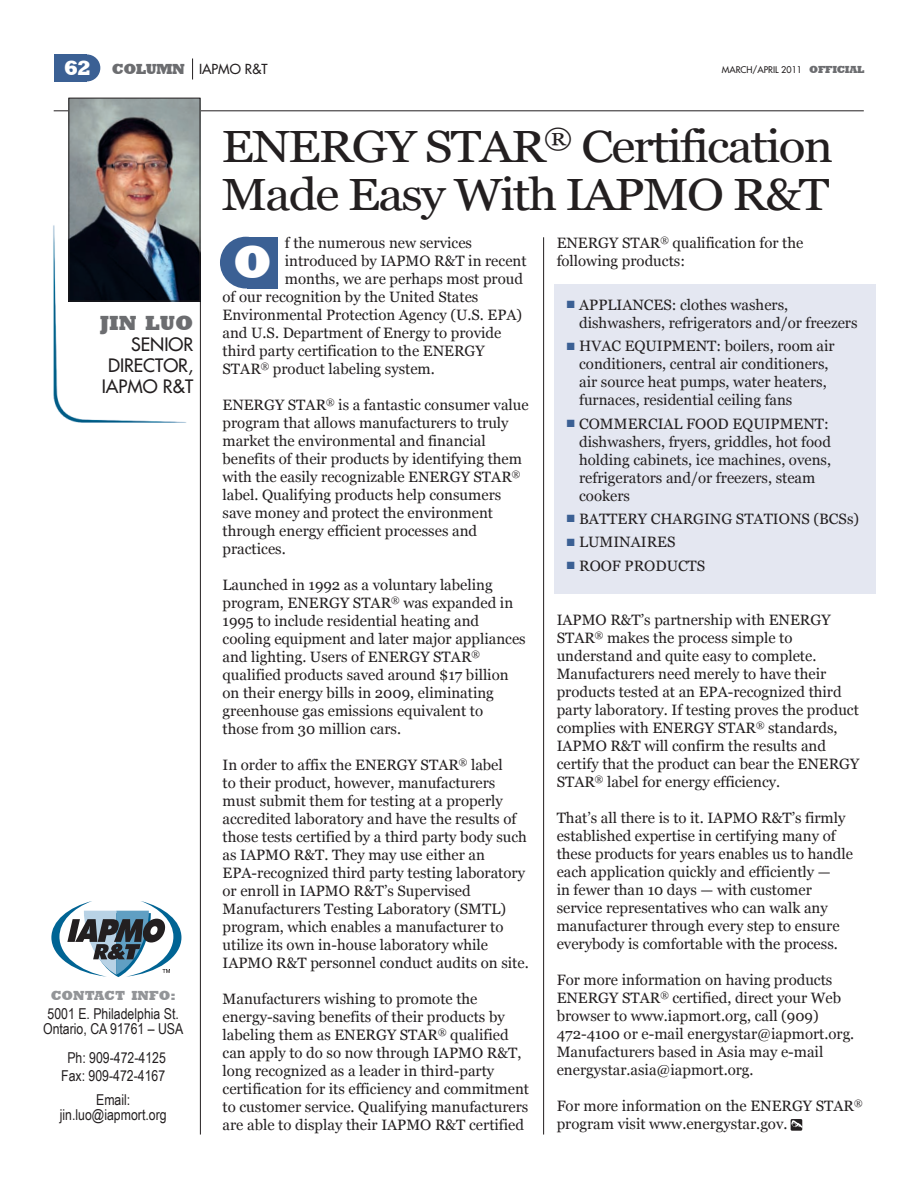
<style>
.page{position:relative;width:918px;height:1189px;background:#fff}
.page>*{position:absolute;margin:0;border:0;box-sizing:border-box;transform-origin:0 0}
.t1{font:800 47.25px "Rockwell";color:#fff;scale:.95 1}
.t2{font:45.15px/48px "Georgia";letter-spacing:-.035em;color:#231f20;scale:1.1 1}
.t3{font:800 21px "Rockwell";color:#6c6d70}
.t4{font:800 21px "Rockwell";color:#fff}
.t5{font:18px/21px "Futura";color:#231f20;text-align:right}
.t6{font:15px/18px "Georgia";color:#231f20}
.t7{font:15px/15px "Arial Narrow";color:#231f20;text-align:center}
.t8{font:13.5px "Futura";color:#231f20}
.t9{font:800 13.5px "Rockwell";color:#939598}
.t10{font:9px "Futura";color:#231f20}
.s1{font-family:"Rockwell";font-weight:800;font-size:15px;color:#6c6d70}
.s2{font-family:"Rockwell";font-weight:800;font-size:10.5px;color:#6c6d70}
.s3{color:#3b6094}
</style>
<div class="page">
<div style="left:554px;top:284px;width:321px;height:309px;background:#e4e7f1"></div>
<hr style="left:54px;top:110px;width:810px;height:1px;background:#231f20">
<hr style="left:543px;top:237px;width:1px;height:897px;background:#231f20">
<svg style="left:192px;top:58px;width:1px;height:21px"></svg>
<div style="left:54px;top:54px;width:33px;height:27px;background:#3b6094"></div>
<div style="left:73px;top:54px;width:27px;height:27px;background:#3b6094;border-radius:50%"></div>
<div style="left:247px;top:237px;width:30px;height:52px;background:#3b6094"></div>
<div style="left:220px;top:237px;width:52px;height:51px;background:#3b6094;border-radius:50%"></div>
<img style="left:53px;top:225px;width:137px;height:198px">
<svg style="left:51px;top:901px;width:130px;height:76px"></svg>
<div style="left:791px;top:1119px;width:11px;height:12px;background:#231f20"></div>
<svg style="left:791px;top:1120px;width:11px;height:8px"></svg>
<hr style="left:200px;top:111px;width:1px;height:1023px;background:#231f20">
<img style="left:70px;top:100px;width:128px;height:199px">
<div style="left:68px;top:98px;width:132px;height:203px;border:1px solid #231f20"></div>
<h3 class="t4" style="left:64px;top:55px;width:29px">62</h3>
<p class="t8" style="left:112px;top:62px;width:157px"><span class="s1">COLUMN</span> IAPMO R&amp;T</p>
<p class="t10" style="left:722px;top:66px;width:144px">MARCH/APRIL 2011 <span class="s2">OFFICIAL</span></p>
<h2 class="t2" style="left:221px;top:122px;width:558px">ENERGY STAR<sup>®</sup> Certification<br>Made Easy With IAPMO R&amp;T</h2>
<h3 class="t3" style="left:100px;top:310px;width:95px">JIN LUO</h3>
<p class="t5" style="left:102px;top:335px;width:93px">SENIOR<br>DIRECTOR,<br>IAPMO R&amp;T</p>
<p class="t9" style="left:51px;top:987px;width:126px">CONTACT INFO:</p>
<p class="t7" style="left:43px;top:1006px;width:142px;text-align:left">5001 E. Philadelphia St.<br>Ontario, CA 91761 – USA</p>
<p class="t7" style="left:61px;top:1048px;width:106px;line-height:18px">Ph: 909-472-4125<br>Fax: 909-472-4167</p>
<p class="t7" style="left:60px;top:1092px;width:108px">Email: jin.luo@iapmort.org</p>
<p class="t6" style="left:285px;top:234px;width:189px">f the numerous new services</p>
<p class="t6" style="left:285px;top:252px;width:243px">introduced by IAPMO R&amp;T in recent</p>
<p class="t6" style="left:285px;top:270px;width:240px">months, we are perhaps most proud</p>
<p class="t6" style="left:223px;top:288px;width:257px">of our recognition by the United States</p>
<p class="t6" style="left:223px;top:306px;width:301px">Environmental Protection Agency (U.S. EPA)</p>
<p class="t6" style="left:223px;top:324px;width:280px">and U.S. Department of Energy to provide</p>
<p class="t6" style="left:223px;top:342px;width:264px">third party certification to the ENERGY</p>
<p class="t6" style="left:223px;top:360px;width:214px">STAR<sup>®</sup> product labeling system.</p>
<p class="t6" style="left:223px;top:396px;width:308px">ENERGY STAR<sup>®</sup> is a fantastic consumer value program that allows manufacturers to truly market the environmental and financial benefits of their products by identifying them with the easily recognizable ENERGY STAR<sup>® </sup>label. Qualifying products help consumers save money and protect the environment through energy efficient processes and practices.</p>
<p class="t6" style="left:223px;top:576px;width:305px">Launched in 1992 as a voluntary labeling program, ENERGY STAR<sup>®</sup> was expanded in 1995 to include residential heating and cooling equipment and later major appliances and lighting. Users of ENERGY STAR<sup>® </sup>qualified products saved around $17 billion on their energy bills in 2009, eliminating greenhouse gas emissions equivalent to<br>those from 30 million cars.</p>
<p class="t6" style="left:223px;top:756px;width:308px">In order to affix the ENERGY STAR<sup>®</sup> label<br>to their product, however, manufacturers must submit them for testing at a properly accredited laboratory and have the results of those tests certified by a third party body such as IAPMO R&amp;T. They may use either an EPA-recognized third party testing laboratory or enroll in IAPMO R&amp;T’s Supervised Manufacturers Testing Laboratory (SMTL) program, which enables a manufacturer to utilize its own in-house laboratory while IAPMO R&amp;T personnel conduct audits on site.</p>
<p class="t6" style="left:223px;top:990px;width:308px">Manufacturers wishing to promote the energy-saving benefits of their products by labeling them as ENERGY STAR<sup>®</sup> qualified can apply to do so now through IAPMO R&amp;T, long recognized as a leader in third-party certification for its efficiency and commitment to customer service. Qualifying manufacturers are able to display their IAPMO R&amp;T certified</p>
<h1 class="t1" style="left:233px;top:234px;width:42px">O</h1>
<p class="t6" style="left:557px;top:234px;width:248px">ENERGY STAR<sup>®</sup> qualification for the following products:</p>
<p class="t6" style="left:579px;top:295px;width:280px;text-indent:-12px"><span class="s3">■</span> APPLIANCES: clothes washers, dishwashers, refrigerators and/or freezers</p>
<p class="t6" style="left:579px;top:337px;width:257px;text-indent:-12px"><span class="s3">■</span> HVAC EQUIPMENT: boilers, room air conditioners, central air conditioners, air source heat pumps, water heaters, furnaces, residential ceiling fans</p>
<p class="t6" style="left:579px;top:414px;width:253px;text-indent:-12px"><span class="s3">■</span> COMMERCIAL FOOD EQUIPMENT: dishwashers, fryers, griddles, hot food holding cabinets, ice machines, ovens, refrigerators and/or freezers, steam cookers</p>
<p class="t6" style="left:567px;top:510px;width:294px"><span class="s3">■</span> BATTERY CHARGING STATIONS (BCSs)</p>
<p class="t6" style="left:567px;top:533px;width:110px"><span class="s3">■</span> LUMINAIRES</p>
<p class="t6" style="left:567px;top:557px;width:140px"><span class="s3">■</span> ROOF PRODUCTS</p>
<p class="t6" style="left:557px;top:611px;width:304px">IAPMO R&amp;T’s partnership with ENERGY STAR<sup>®</sup> makes the process simple to understand and quite easy to complete.<br>Manufacturers need merely to have their products tested at an EPA-recognized third party laboratory. If testing proves the product complies with ENERGY STAR<sup>®</sup> standards, IAPMO R&amp;T will confirm the results and certify that the product can bear the ENERGY STAR<sup>®</sup> label for energy efficiency.</p>
<p class="t6" style="left:557px;top:809px;width:298px">That’s all there is to it. IAPMO R&amp;T’s firmly established expertise in certifying many of these products for years enables us to handle each application quickly and efficiently —<br>in fewer than 10 days — with customer service representatives who can walk any manufacturer through every step to ensure everybody is comfortable with the process.</p>
<p class="t6" style="left:557px;top:971px;width:299px">For more information on having products ENERGY STAR<sup>®</sup> certified, direct your Web browser to www.iapmort.org, call (909)<br>472-4100 or e-mail energystar@iapmort.org.<br>Manufacturers based in Asia may e-mail energystar.asia@iapmort.org.</p>
<p class="t6" style="left:557px;top:1097px;width:307px">For more information on the ENERGY STAR<sup>® </sup>program visit www.energystar.gov.</p>
</div>
